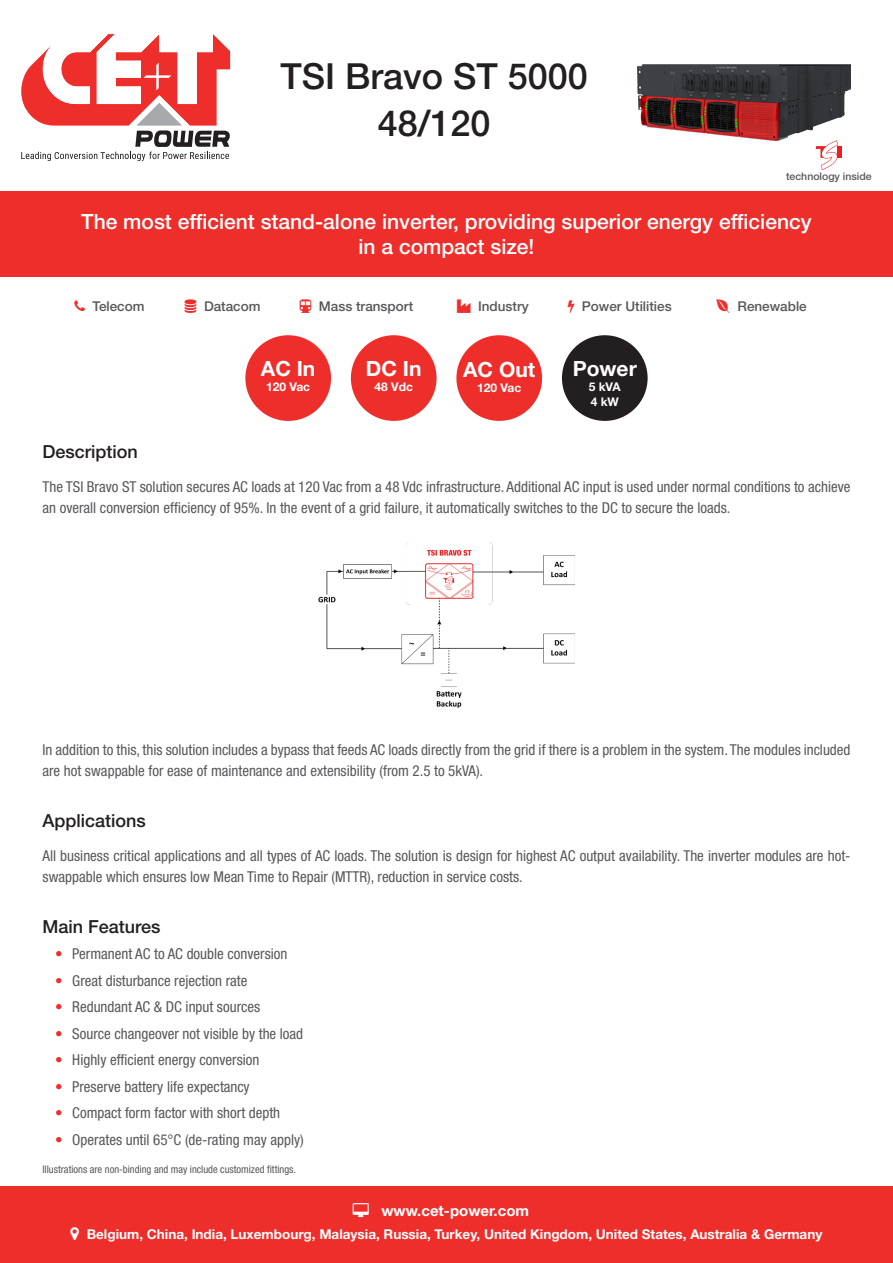
<style>
.page{position:relative;width:893px;height:1263px;background:#fff}
.page>*{position:absolute;margin:0;border:0;box-sizing:border-box;transform-origin:0 0}
.t1{font:500 36px "Helvetica Neue LT Std";color:#231f20}
.Title_Definition{font:500 21px/25.2px "Helvetica Neue LT Std";color:#fff;text-align:center}
.Power{font:700 21px "Helvetica Neue LT Std";color:#fff}
.Heading{font:500 18px "Helvetica Neue LT Std";color:#231f20}
.BT{font:condensed 15px/21px "Helvetica Neue LT Std";color:#57585a}
.t2{font:700 15px "Helvetica Neue LT Std";color:#fff}
.t3{font:700 13.5px "Helvetica Neue LT Std";color:#fff}
.Application{font:500 13.5px "Helvetica Neue LT Std";color:#57585a}
.Power_Value{font:700 12px "Helvetica Neue LT Std";color:#fff}
.Note{font:condensed 10.5px "Helvetica Neue LT Std";color:#57585a}
.Logo_Caption{font:500 10.5px "Helvetica Neue LT Std";color:#57585a}
.s1{color:#ee2e2b}
</style>
<div class="page">
<div style="left:0;top:1186px;width:893px;height:77px;background:#ee2e2b"></div>
<svg style="left:21px;top:34px;width:209px;height:127px"></svg>
<div style="left:0;top:191px;width:893px;height:85px;background:#ee2e2b"></div>
<img style="left:319px;top:542px;width:255px;height:166px">
<div style="left:562px;top:335px;width:86px;height:86px;background:#231f20;border-radius:50%"></div>
<div style="left:456px;top:335px;width:86px;height:86px;background:#ee2e2b;border-radius:50%"></div>
<div style="left:351px;top:335px;width:86px;height:86px;background:#ee2e2b;border-radius:50%"></div>
<div style="left:245px;top:335px;width:86px;height:86px;background:#ee2e2b;border-radius:50%"></div>
<img style="left:638px;top:64px;width:212px;height:76px">
<svg style="left:816px;top:140px;width:26px;height:30px"></svg>
<p class="t1" style="left:280px;top:55px;width:309px">TSI Bravo ST 5000</p>
<p class="t1" style="left:378px;top:102px;width:114px">48/120</p>
<p class="Logo_Caption" style="left:786px;top:170px;width:87px">technology inside</p>
<p class="Title_Definition" style="left:81px;top:208px;width:732px">The most efficient stand-alone inverter, providing superior energy efficiency in a compact size!</p>
<p class="Application" style="left:93px;top:298px;width:54px">Telecom</p>
<p class="Application" style="left:204px;top:298px;width:58px">Datacom</p>
<p class="Application" style="left:319px;top:298px;width:96px">Mass transport</p>
<p class="Application" style="left:457px;top:298px;width:73px"><span class="s1">◆</span> Industry</p>
<p class="Application" style="left:582px;top:298px;width:91px">Power Utilities</p>
<p class="Application" style="left:737px;top:298px;width:71px">Renewable</p>
<p class="Power" style="left:261px;top:356px;width:56px">AC In</p>
<p class="Power_Value" style="left:266px;top:379px;width:46px">120 Vac</p>
<p class="Power" style="left:366px;top:356px;width:57px">DC In</p>
<p class="Power_Value" style="left:374px;top:379px;width:40px">48 Vdc</p>
<p class="Power" style="left:463px;top:357px;width:73px">AC Out</p>
<p class="Power_Value" style="left:477px;top:380px;width:46px">120 Vac</p>
<p class="Power" style="left:573px;top:356px;width:66px">Power</p>
<p class="Power_Value" style="left:589px;top:379px;width:34px">5 kVA</p>
<p class="Power_Value" style="left:591px;top:394px;width:30px">4 kW</p>
<p class="Heading" style="left:43px;top:441px;width:97px">Description</p>
<p class="BT" style="left:43px;top:476px;width:809px">The TSI Bravo ST solution secures AC loads at 120 Vac from a 48 Vdc infrastructure. Additional AC input is used under normal conditions to achieve an overall conversion efficiency of 95%. In the event of a grid failure, it automatically switches to the DC to secure the loads.</p>
<p class="BT" style="left:43px;top:739px;width:809px">In addition to this, this solution includes a bypass that feeds AC loads directly from the grid if there is a problem in the system. The modules included are hot swappable for ease of maintenance and extensibility (from 2.5 to 5kVA).</p>
<p class="Heading" style="left:43px;top:810px;width:105px">Applications</p>
<p class="BT" style="left:43px;top:845px;width:809px">All business critical applications and all types of AC loads. The solution is design for highest AC output availability. The inverter modules are hot&shy;swappable which ensures low Mean Time to Repair (MTTR), reduction in service costs.</p>
<p class="Heading" style="left:43px;top:916px;width:120px">Main Features</p>
<p class="BT" style="left:55px;top:943px;width:234px"><span class="s1">•</span> Permanent AC to AC double conversion</p>
<p class="BT" style="left:55px;top:970px;width:194px"><span class="s1">•</span> Great disturbance rejection rate</p>
<p class="BT" style="left:55px;top:996px;width:207px"><span class="s1">•</span> Redundant AC &amp; DC input sources</p>
<p class="BT" style="left:55px;top:1023px;width:249px"><span class="s1">•</span> Source changeover not visible by the load</p>
<p class="BT" style="left:55px;top:1049px;width:206px"><span class="s1">•</span> Highly efficient energy conversion</p>
<p class="BT" style="left:55px;top:1076px;width:196px"><span class="s1">•</span> Preserve battery life expectancy</p>
<p class="BT" style="left:55px;top:1102px;width:226px"><span class="s1">•</span> Compact form factor with short depth</p>
<p class="BT" style="left:55px;top:1129px;width:250px"><span class="s1">•</span> Operates until 65°C (de-rating may apply)</p>
<p class="Note" style="left:43px;top:1163px;width:255px">Illustrations are non-binding and may include customized fittings.</p>
<p class="t2" style="left:381px;top:1201px;width:149px">www.cet-power.com</p>
<p class="t3" style="left:87px;top:1225px;width:737px">Belgium, China, India, Luxembourg, Malaysia, Russia, Turkey, United Kingdom, United States, Australia &amp; Germany</p>
</div>
